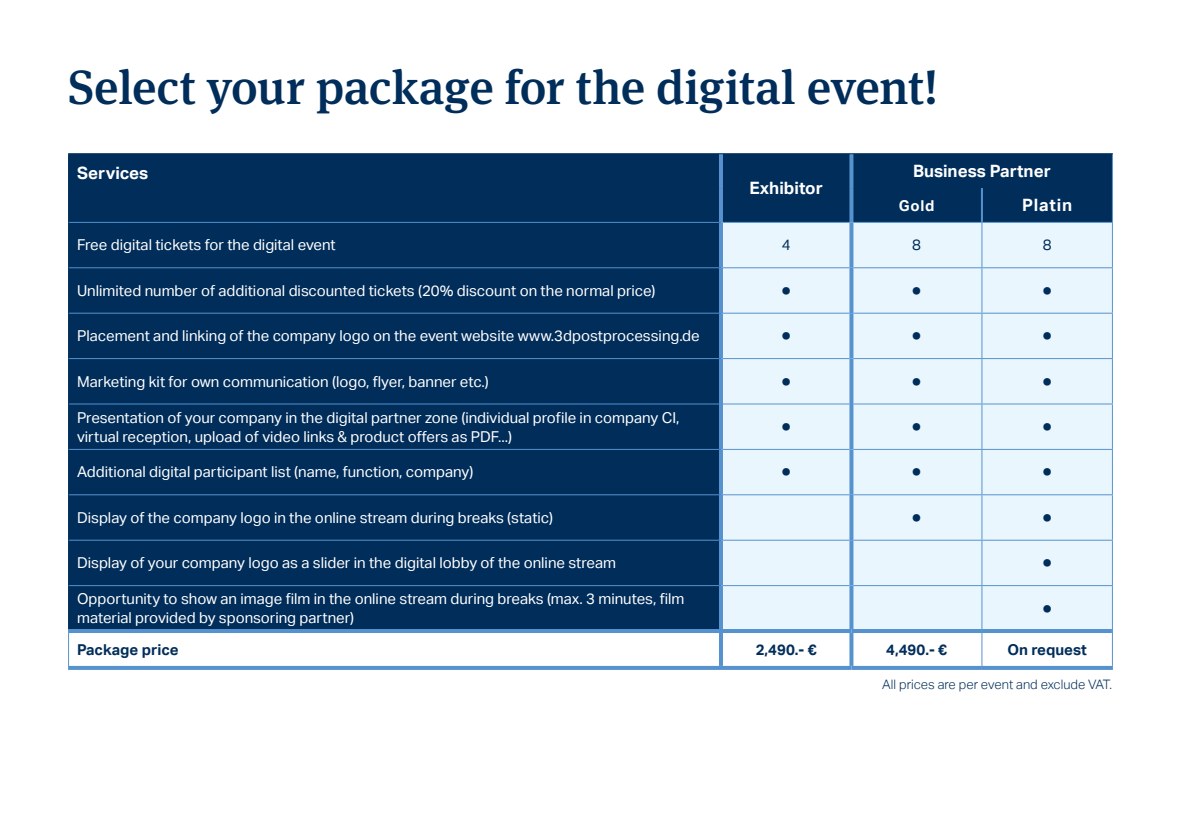
<style>
.page{position:relative;width:1180px;height:840px;background:#fff}
.page>*{position:absolute;margin:0;border:0;box-sizing:border-box;transform-origin:0 0}
.t1{font:500 48px "Meta Serif OT";letter-spacing:-.005em;color:#002d5a}
.t2{font:700 17px "Aktiv Grotesk";color:#fff}
.t3{font:15px/19px "Aktiv Grotesk";color:#fff}
.t4{font:700 15px "Aktiv Grotesk";color:#002d5a}
.t5{font:15px "Aktiv Grotesk";color:#002d5a}
.t6{font:700 15px "Aktiv Grotesk";color:#fff}
.t7{font:300 13px "Aktiv Grotesk";color:#002d5a}
</style>
<div class="page">
<div style="left:69px;top:154px;width:1042px;height:474px;background:#002d5a"></div>
<div style="left:722px;top:223px;width:389px;height:405px;background:#eaf6fe"></div>
<hr style="left:1111px;top:154px;width:1px;height:34px;background:#5692ce">
<hr style="left:1111px;top:188px;width:1px;height:34px;background:#5692ce">
<hr style="left:69px;top:222px;width:649px;height:1px;background:#5692ce">
<hr style="left:722px;top:222px;width:127px;height:1px;background:#5692ce">
<hr style="left:853px;top:222px;width:128px;height:1px;background:#5692ce">
<hr style="left:981px;top:222px;width:131px;height:1px;background:#5692ce">
<hr style="left:69px;top:267px;width:649px;height:1px;background:#5692ce">
<hr style="left:722px;top:267px;width:127px;height:1px;background:#5692ce">
<hr style="left:853px;top:267px;width:128px;height:1px;background:#5692ce">
<hr style="left:981px;top:267px;width:131px;height:1px;background:#5692ce">
<hr style="left:69px;top:312px;width:649px;height:1px;background:#5692ce">
<hr style="left:722px;top:312px;width:127px;height:1px;background:#5692ce">
<hr style="left:853px;top:312px;width:128px;height:1px;background:#5692ce">
<hr style="left:981px;top:312px;width:131px;height:1px;background:#5692ce">
<hr style="left:69px;top:358px;width:649px;height:1px;background:#5692ce">
<hr style="left:722px;top:358px;width:127px;height:1px;background:#5692ce">
<hr style="left:853px;top:358px;width:128px;height:1px;background:#5692ce">
<hr style="left:981px;top:358px;width:131px;height:1px;background:#5692ce">
<hr style="left:69px;top:403px;width:649px;height:1px;background:#5692ce">
<hr style="left:722px;top:403px;width:127px;height:1px;background:#5692ce">
<hr style="left:853px;top:403px;width:128px;height:1px;background:#5692ce">
<hr style="left:981px;top:403px;width:131px;height:1px;background:#5692ce">
<hr style="left:69px;top:448px;width:649px;height:1px;background:#5692ce">
<hr style="left:722px;top:448px;width:127px;height:1px;background:#5692ce">
<hr style="left:853px;top:448px;width:128px;height:1px;background:#5692ce">
<hr style="left:981px;top:448px;width:131px;height:1px;background:#5692ce">
<hr style="left:69px;top:494px;width:649px;height:1px;background:#5692ce">
<hr style="left:722px;top:494px;width:127px;height:1px;background:#5692ce">
<hr style="left:853px;top:494px;width:128px;height:1px;background:#5692ce">
<hr style="left:981px;top:494px;width:131px;height:1px;background:#5692ce">
<hr style="left:69px;top:539px;width:649px;height:1px;background:#5692ce">
<hr style="left:722px;top:539px;width:127px;height:1px;background:#5692ce">
<hr style="left:853px;top:539px;width:128px;height:1px;background:#5692ce">
<hr style="left:981px;top:539px;width:131px;height:1px;background:#5692ce">
<hr style="left:69px;top:584px;width:649px;height:1px;background:#5692ce">
<hr style="left:722px;top:584px;width:127px;height:1px;background:#5692ce">
<hr style="left:853px;top:584px;width:128px;height:1px;background:#5692ce">
<hr style="left:981px;top:584px;width:131px;height:1px;background:#5692ce">
<hr style="left:68px;top:153px;width:652px;height:1px;background:#002d5a">
<hr style="left:68px;top:154px;width:1px;height:34px;background:#002d5a">
<hr style="left:720px;top:153px;width:131px;height:1px;background:#002d5a">
<hr style="left:851px;top:153px;width:130px;height:1px;background:#002d5a">
<hr style="left:981px;top:153px;width:131px;height:1px;background:#002d5a">
<hr style="left:68px;top:188px;width:1px;height:34px;background:#002d5a">
<hr style="left:68px;top:222px;width:1px;height:45px;background:#002d5a">
<hr style="left:68px;top:267px;width:1px;height:46px;background:#002d5a">
<hr style="left:68px;top:313px;width:1px;height:45px;background:#002d5a">
<hr style="left:68px;top:358px;width:1px;height:46px;background:#002d5a">
<hr style="left:68px;top:404px;width:1px;height:45px;background:#002d5a">
<hr style="left:68px;top:449px;width:1px;height:45px;background:#002d5a">
<hr style="left:68px;top:494px;width:1px;height:46px;background:#002d5a">
<hr style="left:68px;top:540px;width:1px;height:45px;background:#002d5a">
<hr style="left:68px;top:585px;width:1px;height:43px;background:#002d5a">
<hr style="left:981px;top:223px;width:1px;height:44px;background:#5692ce">
<hr style="left:1111px;top:223px;width:1px;height:44px;background:#5692ce">
<hr style="left:981px;top:268px;width:1px;height:44px;background:#5692ce">
<hr style="left:1111px;top:268px;width:1px;height:44px;background:#5692ce">
<hr style="left:981px;top:313px;width:1px;height:45px;background:#5692ce">
<hr style="left:1111px;top:313px;width:1px;height:45px;background:#5692ce">
<hr style="left:981px;top:359px;width:1px;height:44px;background:#5692ce">
<hr style="left:1111px;top:359px;width:1px;height:44px;background:#5692ce">
<hr style="left:981px;top:404px;width:1px;height:44px;background:#5692ce">
<hr style="left:1111px;top:404px;width:1px;height:44px;background:#5692ce">
<hr style="left:981px;top:449px;width:1px;height:45px;background:#5692ce">
<hr style="left:1111px;top:449px;width:1px;height:45px;background:#5692ce">
<hr style="left:981px;top:495px;width:1px;height:44px;background:#5692ce">
<hr style="left:1111px;top:495px;width:1px;height:44px;background:#5692ce">
<hr style="left:981px;top:540px;width:1px;height:44px;background:#5692ce">
<hr style="left:1111px;top:540px;width:1px;height:44px;background:#5692ce">
<hr style="left:981px;top:585px;width:1px;height:43px;background:#5692ce">
<hr style="left:1111px;top:585px;width:1px;height:45px;background:#5692ce">
<hr style="left:68px;top:632px;width:1px;height:33px;background:#5692ce">
<hr style="left:981px;top:632px;width:1px;height:33px;background:#5692ce">
<hr style="left:1111px;top:630px;width:1px;height:35px;background:#5692ce">
<svg style="left:68px;top:628px;width:652px;height:4px;background:#4078b0"></svg>
<svg style="left:68px;top:665px;width:652px;height:4px;fill:#5692ce"></svg>
<svg style="left:720px;top:665px;width:131px;height:4px"></svg>
<svg style="left:851px;top:665px;width:130px;height:4px"></svg>
<svg style="left:981px;top:665px;width:131px;height:4px"></svg>
<svg style="left:720px;top:628px;width:131px;height:4px"></svg>
<svg style="left:851px;top:628px;width:130px;height:4px"></svg>
<svg style="left:981px;top:628px;width:130px;height:4px"></svg>
<svg style="left:718px;top:154px;width:4px;height:34px"></svg>
<svg style="left:718px;top:188px;width:4px;height:34px"></svg>
<svg style="left:718px;top:222px;width:4px;height:45px"></svg>
<svg style="left:718px;top:267px;width:4px;height:46px"></svg>
<svg style="left:718px;top:313px;width:4px;height:45px"></svg>
<svg style="left:718px;top:358px;width:4px;height:46px"></svg>
<svg style="left:718px;top:404px;width:4px;height:45px"></svg>
<svg style="left:718px;top:449px;width:4px;height:45px"></svg>
<svg style="left:718px;top:494px;width:4px;height:46px"></svg>
<svg style="left:718px;top:540px;width:4px;height:45px"></svg>
<svg style="left:718px;top:585px;width:4px;height:43px"></svg>
<svg style="left:718px;top:632px;width:4px;height:33px"></svg>
<svg style="left:849px;top:154px;width:4px;height:34px"></svg>
<svg style="left:849px;top:188px;width:4px;height:34px"></svg>
<svg style="left:849px;top:632px;width:4px;height:33px"></svg>
<svg style="left:849px;top:222px;width:4px;height:45px"></svg>
<svg style="left:849px;top:267px;width:4px;height:46px"></svg>
<svg style="left:849px;top:313px;width:4px;height:45px"></svg>
<svg style="left:849px;top:358px;width:4px;height:46px"></svg>
<svg style="left:849px;top:404px;width:4px;height:45px"></svg>
<svg style="left:849px;top:449px;width:4px;height:45px"></svg>
<svg style="left:849px;top:494px;width:4px;height:46px"></svg>
<svg style="left:849px;top:540px;width:4px;height:45px"></svg>
<svg style="left:849px;top:585px;width:4px;height:43px"></svg>
<hr style="left:980px;top:188px;width:2px;height:34px;background:#5692ce">
<h1 class="t1" style="left:68px;top:57px;width:871px">Select your package for the digital event!</h1>
<p class="t2" style="left:77px;top:163px;width:73px">Services</p>
<p class="t2" style="left:749px;top:178px;width:75px">Exhibitor</p>
<p class="t2" style="left:912px;top:161px;width:139px">Business Partner</p>
<p class="t6" style="left:898px;top:196px;width:37px">Gold</p>
<p class="t2" style="left:1022px;top:195px;width:51px">Platin</p>
<p class="t3" style="left:77px;top:235px;width:260px">Free digital tickets for the digital event</p>
<p class="t5" style="left:781px;top:236px;width:10px">4</p>
<p class="t5" style="left:912px;top:236px;width:10px">8</p>
<p class="t5" style="left:1042px;top:236px;width:10px">8</p>
<p class="t3" style="left:77px;top:281px;width:580px">Unlimited number of additional discounted tickets (20% discount on the normal price)</p>
<p class="t5" style="left:781px;top:282px;width:10px">●</p>
<p class="t5" style="left:912px;top:282px;width:10px">●</p>
<p class="t5" style="left:1042px;top:282px;width:10px">●</p>
<p class="t3" style="left:77px;top:326px;width:624px">Placement and linking of the company logo on the event website www.3dpostprocessing.de</p>
<p class="t5" style="left:781px;top:327px;width:10px">●</p>
<p class="t5" style="left:912px;top:327px;width:10px">●</p>
<p class="t5" style="left:1042px;top:327px;width:10px">●</p>
<p class="t3" style="left:77px;top:372px;width:413px">Marketing kit for own communication (logo, flyer, banner etc.)</p>
<p class="t5" style="left:781px;top:372px;width:10px">●</p>
<p class="t5" style="left:912px;top:372px;width:10px">●</p>
<p class="t5" style="left:1042px;top:372px;width:10px">●</p>
<p class="t3" style="left:77px;top:407px;width:604px">Presentation of your company in the digital partner zone (individual profile in company CI, virtual reception, upload of video links &amp; product offers as PDF...)</p>
<p class="t5" style="left:781px;top:418px;width:10px">●</p>
<p class="t5" style="left:912px;top:418px;width:10px">●</p>
<p class="t5" style="left:1042px;top:418px;width:10px">●</p>
<p class="t3" style="left:77px;top:462px;width:398px">Additional digital participant list (name, function, company)</p>
<p class="t5" style="left:781px;top:463px;width:10px">●</p>
<p class="t5" style="left:912px;top:463px;width:10px">●</p>
<p class="t5" style="left:1042px;top:463px;width:10px">●</p>
<p class="t3" style="left:77px;top:508px;width:477px">Display of the company logo in the online stream during breaks (static)</p>
<p class="t5" style="left:912px;top:508px;width:10px">●</p>
<p class="t5" style="left:1042px;top:508px;width:10px">●</p>
<p class="t3" style="left:77px;top:553px;width:540px">Display of your company logo as a slider in the digital lobby of the online stream</p>
<p class="t5" style="left:1042px;top:554px;width:10px">●</p>
<p class="t3" style="left:77px;top:589px;width:609px">Opportunity to show an image film in the online stream during breaks (max. 3 minutes, film material provided by sponsoring partner)</p>
<p class="t5" style="left:1042px;top:599px;width:10px">●</p>
<p class="t4" style="left:77px;top:640px;width:103px">Package price</p>
<p class="t4" style="left:755px;top:640px;width:62px">2,490.- €</p>
<p class="t4" style="left:886px;top:640px;width:62px">4,490.- €</p>
<p class="t4" style="left:1007px;top:640px;width:81px">On request</p>
<p class="t7" style="left:882px;top:676px;width:231px">All prices are per event and exclude VAT.</p>
</div>
